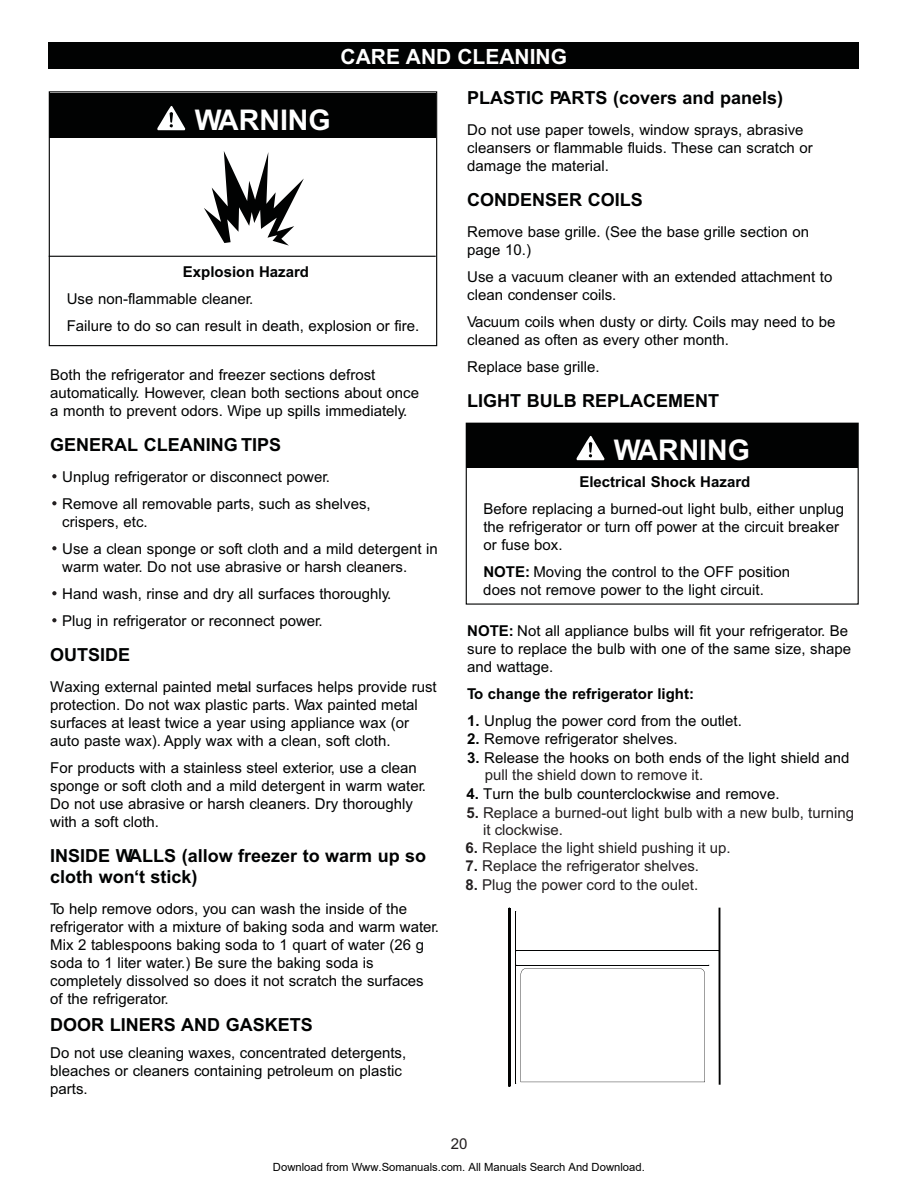
<style>
.page{position:relative;width:918px;height:1188px;background:#fff}
.page>*{position:absolute;margin:0;border:0;box-sizing:border-box;transform-origin:0 0}
.t1{font:700 28.5px "Arial";color:#fff}
.t2{font:700 21px "Arial";color:#fff}
.t3{font:700 18px/21px "Arial";color:#010202}
.t4{font:15px/18px "Arial";color:#010202}
.t5{font:15px/16.8px "Arial";color:#231f20}
.t6{font:700 15px "Arial";color:#010202}
.t7{font:11.25px "Arial";color:#000}
.s1{font-weight:700}
</style>
<div class="page">
<div style="left:49px;top:42px;width:810px;height:27px;background:#010202"></div>
<div style="left:466px;top:423px;width:392px;height:45px;background:#010202"></div>
<svg style="left:576px;top:436px;width:29px;height:24px"></svg>
<div style="left:49px;top:91px;width:388px;height:255px;border:1px solid #010202"></div>
<div style="left:49px;top:93px;width:387px;height:45px;background:#010202"></div>
<svg style="left:157px;top:106px;width:28px;height:24px"></svg>
<hr style="left:49px;top:256px;width:387px;height:1px;background:#010202">
<svg style="left:204px;top:151px;width:100px;height:95px"></svg>
<svg style="left:52px;top:474px;width:5px;height:4px"></svg>
<svg style="left:52px;top:501px;width:5px;height:4px"></svg>
<svg style="left:52px;top:546px;width:5px;height:4px"></svg>
<svg style="left:52px;top:591px;width:5px;height:4px"></svg>
<svg style="left:52px;top:618px;width:5px;height:4px"></svg>
<svg style="left:508px;top:908px;width:213px;height:179px"></svg>
<h2 class="t2" style="left:341px;top:48px;width:228px">CARE AND CLEANING</h2>
<h1 class="t1" style="left:195px;top:109px;width:138px">WARNING</h1>
<p class="t6" style="left:183px;top:266px;width:128px">Explosion Hazard</p>
<p class="t4" style="left:67px;top:287px;width:354px;line-height:27px">Use non-flammable cleaner.<br>Failure to do so can result in death, explosion or fire.</p>
<p class="t4" style="left:50px;top:367px;width:370px">Both the refrigerator and freezer sections defrost automatically. However, clean both sections about once a month to prevent odors. Wipe up spills immediately.</p>
<p class="t3" style="left:50px;top:436px;width:232px">GENERAL CLEANING TIPS</p>
<p class="t4" style="left:62px;top:464px;width:310px;line-height:27px">Unplug refrigerator or disconnect power.<br>Remove all removable parts, such as shelves,</p>
<p class="t4" style="left:62px;top:509px;width:377px;line-height:27px">crispers, etc.<br>Use a clean sponge or soft cloth and a mild detergent in</p>
<p class="t4" style="left:62px;top:554px;width:347px;line-height:27px">warm water. Do not use abrasive or harsh cleaners.<br>Hand wash, rinse and dry all surfaces thoroughly.<br>Plug in refrigerator or reconnect power.</p>
<p class="t3" style="left:50px;top:646px;width:82px">OUTSIDE</p>
<p class="t4" style="left:50px;top:679px;width:388px">Waxing external painted metal surfaces helps provide rust protection. Do not wax plastic parts. Wax painted metal surfaces at least twice a year using appliance wax (or auto paste wax). Apply wax with a clean, soft cloth.</p>
<p class="t4" style="left:50px;top:760px;width:377px">For products with a stainless steel exterior, use a clean sponge or soft cloth and a mild detergent in warm water.<br>Do not use abrasive or harsh cleaners. Dry thoroughly with a soft cloth.</p>
<p class="t3" style="left:50px;top:847px;width:377px">INSIDE WALLS (allow freezer to warm up so cloth won‘t stick)</p>
<p class="t4" style="left:50px;top:901px;width:390px">To help remove odors, you can wash the inside of the refrigerator with a mixture of baking soda and warm water.<br>Mix 2 tablespoons baking soda to 1 quart of water (26 g soda to 1 liter water.) Be sure the baking soda is completely dissolved so does it not scratch the surfaces of the refrigerator.</p>
<p class="t3" style="left:50px;top:1015px;width:264px">DOOR LINERS AND GASKETS</p>
<p class="t4" style="left:50px;top:1045px;width:358px">Do not use cleaning waxes, concentrated detergents, bleaches or cleaners containing petroleum on plastic parts.</p>
<p class="t3" style="left:467px;top:89px;width:317px">PLASTIC PARTS (covers and panels)</p>
<p class="t4" style="left:467px;top:122px;width:347px">Do not use paper towels, window sprays, abrasive cleansers or flammable fluids. These can scratch or damage the material.</p>
<p class="t3" style="left:467px;top:191px;width:177px">CONDENSER COILS</p>
<p class="t4" style="left:467px;top:224px;width:343px">Remove base grille. (See the base grille section on page 10.)</p>
<p class="t4" style="left:467px;top:269px;width:367px">Use a vacuum cleaner with an extended attachment to clean condenser coils.</p>
<p class="t4" style="left:467px;top:314px;width:370px">Vacuum coils when dusty or dirty. Coils may need to be cleaned as often as every other month.</p>
<p class="t4" style="left:467px;top:359px;width:134px">Replace base grille.</p>
<p class="t3" style="left:467px;top:392px;width:253px">LIGHT BULB REPLACEMENT</p>
<h1 class="t1" style="left:614px;top:439px;width:138px">WARNING</h1>
<p class="t6" style="left:579px;top:476px;width:172px">Electrical Shock Hazard</p>
<p class="t4" style="left:483px;top:502px;width:362px">Before replacing a burned-out light bulb, either unplug the refrigerator or turn off power at the circuit breaker or fuse box.</p>
<p class="t4" style="left:483px;top:565px;width:308px"><span class="s1">NOTE:</span> Moving the control to the OFF position does not remove power to the light circuit.</p>
<p class="t4" style="left:467px;top:623px;width:385px"><span class="s1">NOTE:</span> Not all appliance bulbs will fit your refrigerator. Be sure to replace the bulb with one of the same size, shape and wattage.</p>
<p class="t6" style="left:467px;top:688px;width:228px">To change the refrigerator light:</p>
<p class="t4" style="left:467px;top:713px;width:276px"><span class="s1">1.</span> Unplug the power cord from the outlet.</p>
<p class="t4" style="left:467px;top:731px;width:212px"><span class="s1">2.</span> Remove refrigerator shelves.</p>
<p class="t4" style="left:467px;top:751px;width:384px"><span class="s1">3.</span> Release the hooks on both ends of the light shield and</p>
<p class="t4" style="left:467px;top:786px;width:315px"><span class="s1">4.</span> Turn the bulb counterclockwise and remove.</p>
<p class="t5" style="left:485px;top:768px;width:220px">pull the shield down to remove it.</p>
<p class="t5" style="left:483px;top:806px;width:373px;text-indent:-17px"><span class="s1">5.</span> Replace a burned-out light bulb with a new bulb, turning it clockwise.</p>
<p class="t5" style="left:466px;top:841px;width:267px"><span class="s1">6.</span> Replace the light shield pushing it up.</p>
<p class="t5" style="left:466px;top:859px;width:235px"><span class="s1">7.</span> Replace the refrigerator shelves.</p>
<p class="t5" style="left:466px;top:877px;width:234px"><span class="s1">8.</span> Plug the power cord to the oulet.</p>
<p class="t5" style="left:451px;top:1137px;width:18px">20</p>
<p class="t7" style="left:273px;top:1160px;width:373px">Download from Www.Somanuals.com. All Manuals Search And Download.</p>
</div>
